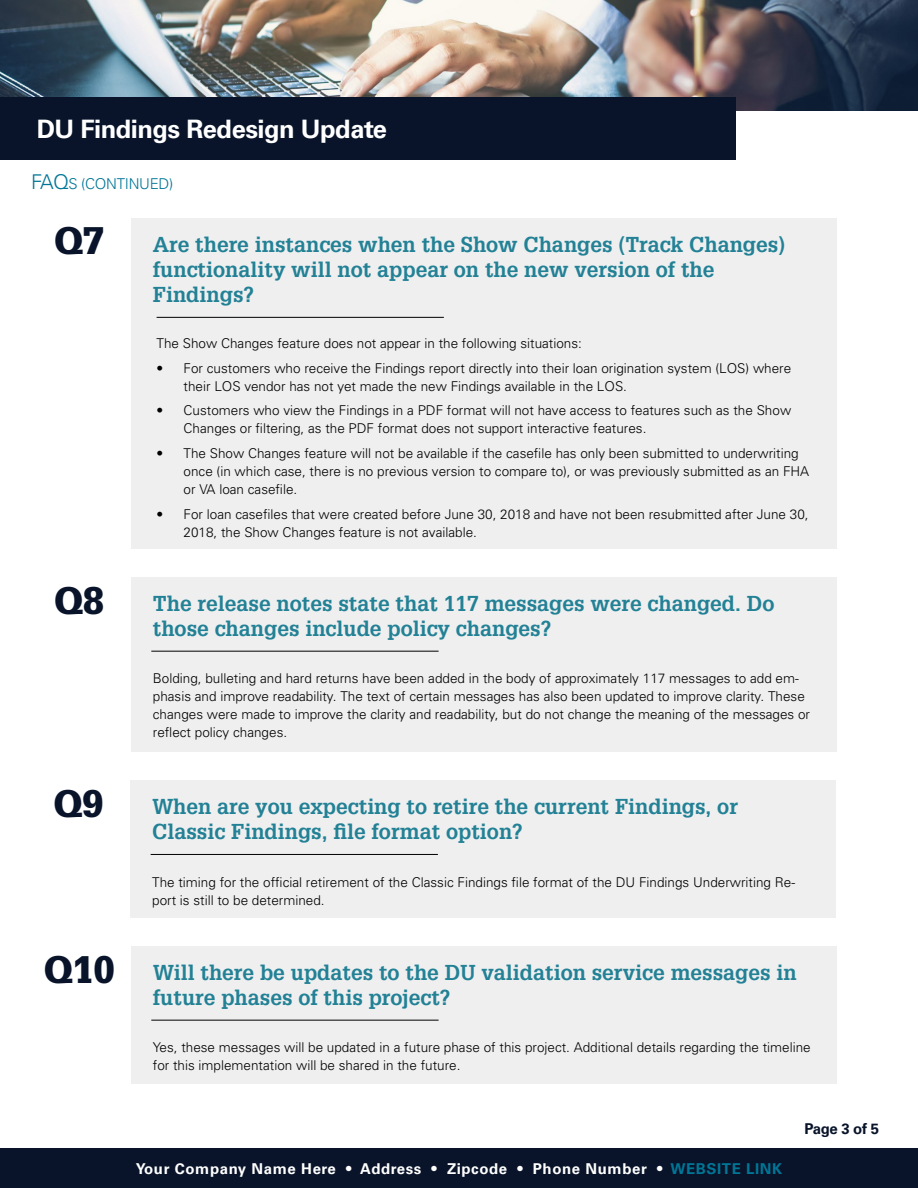
<style>
.page{position:relative;width:918px;height:1188px;background:#fff}
.page>*{position:absolute;margin:0;border:0;box-sizing:border-box;transform-origin:0 0}
.t1{font:900 37.5px "Glypha LT Std";color:#09142a}
.t2{font:700 25.5px "Univers LT Pro 65";letter-spacing:-.02em;color:#fff}
.t3{font:700 21px/25.2px "Glypha LT Pro";color:#228195}
.t4{font:700 15px "Univers LT Pro 65";letter-spacing:.04em;color:#fff}
.t5{font:300 15px "Univers LT Pro 45";letter-spacing:-.02em;color:#007697}
.t6{font:700 15px "Univers LT Pro 65";letter-spacing:-.03em;color:#09142a}
.t7{font:300 13.5px/18px "Univers";color:#000}
.s1{font-size:20.4px}
.s2{color:#007697}
</style>
<div class="page">
<div style="left:0;top:1149px;width:918px;height:39px;background:#09142a"></div>
<img style="left:0;top:0;width:918px;height:110px">
<div style="left:0;top:97px;width:735px;height:63px;background:#09142a"></div>
<div style="left:131px;top:577px;width:706px;height:174px;background:#efeff0"></div>
<hr style="left:151px;top:651px;width:288px;height:1px;background:#000">
<div style="left:131px;top:218px;width:706px;height:331px;background:#efeff0"></div>
<hr style="left:157px;top:317px;width:287px;height:1px;background:#000">
<div style="left:131px;top:780px;width:705px;height:138px;background:#efeff0"></div>
<hr style="left:151px;top:854px;width:287px;height:1px;background:#000">
<div style="left:131px;top:946px;width:706px;height:138px;background:#efeff0"></div>
<hr style="left:151px;top:1020px;width:288px;height:1px;background:#000">
<h2 class="t2" style="left:37px;top:111px;width:352px">DU Findings Redesign Update</h2>
<p class="t5" style="left:31px;top:174px;width:144px"><span class="s1">FAQ</span>S (CONTINUED)</p>
<h1 class="t1" style="left:54px;top:218px;width:52px">Q7</h1>
<h1 class="t1" style="left:54px;top:578px;width:52px">Q8</h1>
<h1 class="t1" style="left:53px;top:781px;width:52px">Q9</h1>
<h1 class="t1" style="left:44px;top:947px;width:72px">Q10</h1>
<h3 class="t3" style="left:153px;top:231px;width:634px">Are there instances when the Show Changes (Track Changes) functionality will not appear on the new version of the<br>Findings?</h3>
<p class="t7" style="left:157px;top:334px;width:427px">The Show Changes feature does not appear in the following situations:</p>
<p class="t7" style="left:184px;top:358px;width:609px;text-indent:-27px">• For customers who receive the Findings report directly into their loan origination system (LOS) where their LOS vendor has not yet made the new Findings available in the LOS.</p>
<p class="t7" style="left:184px;top:401px;width:609px;text-indent:-27px">• Customers who view the Findings in a PDF format will not have access to features such as the Show<br>Changes or filtering, as the PDF format does not support interactive features.</p>
<p class="t7" style="left:184px;top:444px;width:627px;text-indent:-27px">• The Show Changes feature will not be available if the casefile has only been submitted to underwriting once (in which case, there is no previous version to compare to), or was previously submitted as an FHA or VA loan casefile.</p>
<p class="t7" style="left:184px;top:505px;width:627px;text-indent:-27px">• For loan casefiles that were created before June 30, 2018 and have not been resubmitted after June 30,<br>2018, the Show Changes feature is not available.</p>
<h3 class="t3" style="left:153px;top:590px;width:623px">The release notes state that 117 messages were changed. Do those changes include policy changes?</h3>
<p class="t7" style="left:153px;top:669px;width:659px">Bolding, bulleting and hard returns have been added in the body of approximately 117 messages to add em&shy;phasis and improve readability. The text of certain messages has also been updated to improve clarity. These changes were made to improve the clarity and readability, but do not change the meaning of the messages or reflect policy changes.</p>
<h3 class="t3" style="left:152px;top:794px;width:587px">When are you expecting to retire the current Findings, or<br>Classic Findings, file format option?</h3>
<p class="t7" style="left:152px;top:872px;width:644px">The timing for the official retirement of the Classic Findings file format of the DU Findings Underwriting Re&shy;port is still to be determined.</p>
<h3 class="t3" style="left:153px;top:959px;width:645px">Will there be updates to the DU validation service messages in future phases of this project?</h3>
<p class="t7" style="left:153px;top:1038px;width:659px">Yes, these messages will be updated in a future phase of this project. Additional details regarding the timeline for this implementation will be shared in the future.</p>
<p class="t4" style="left:136px;top:1158px;width:648px">Your Company Name Here • Address • Zipcode • Phone Number • <span class="s2">WEBSITE LINK</span></p>
<p class="t6" style="left:805px;top:1118px;width:76px">Page 3 of 5</p>
</div>
